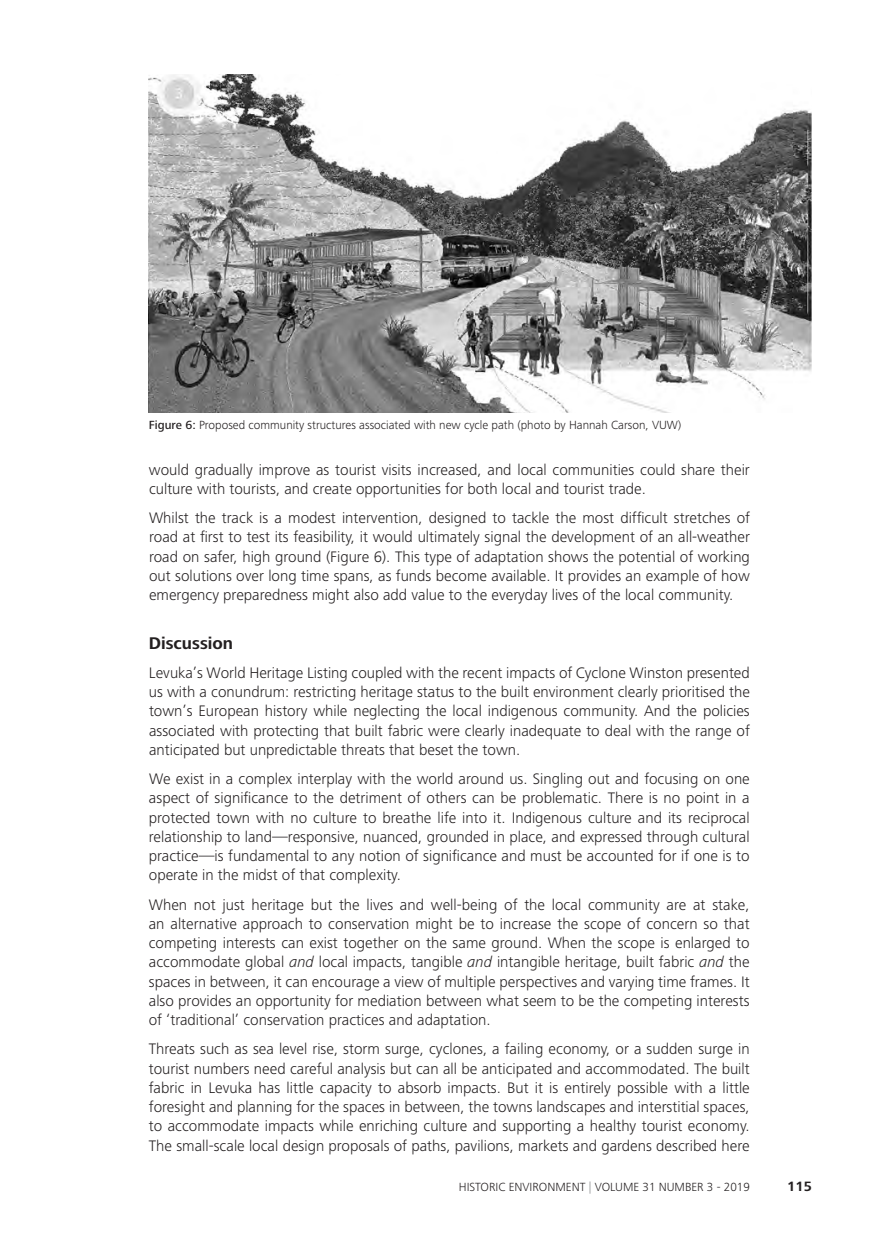
<style>
.page{position:relative;width:874px;height:1241px;background:#fff}
.page>*{position:absolute;margin:0;border:0;box-sizing:border-box;transform-origin:0 0}
.t1{font:700 17.5px "Frutiger Next LT";color:#231f20}
.t2{font:300 15.75px/19.2px "Frutiger Next LT";color:#231f20;text-align:justify}
.t3{font:700 14px "Frutiger Next LT";color:#231f20}
.t4{font:300 12.25px "Frutiger Next LT";color:#231f20}
.s1{font-weight:500}
.s2{font-style:italic}
.s3{color:#949698}
</style>
<div class="page">
<img style="left:149px;top:74px;width:662px;height:338px">
<p class="t4" style="left:149px;top:418px;width:533px"><span class="s1">Figure 6:</span> Proposed community structures associated with new cycle path (photo by Hannah Carson, VUW)</p>
<p class="t2" style="left:149px;top:460px;width:602px">would gradually improve as tourist visits increased, and local communities could share their culture with tourists, and create opportunities for both local and tourist trade.</p>
<p class="t2" style="left:149px;top:508px;width:602px">Whilst the track is a modest intervention, designed to tackle the most difficult stretches of road at first to test its feasibility, it would ultimately signal the development of an all-weather road on safer, high ground (Figure 6). This type of adaptation shows the potential of working out solutions over long time spans, as funds become available. It provides an example of how emergency preparedness might also add value to the everyday lives of the local community.</p>
<p class="t1" style="left:149px;top:633px;width:85px">Discussion</p>
<p class="t2" style="left:149px;top:663px;width:602px">Levuka’s World Heritage Listing coupled with the recent impacts of Cyclone Winston presented us with a conundrum: restricting heritage status to the built environment clearly prioritised the town’s European history while neglecting the local indigenous community. And the policies associated with protecting that built fabric were clearly inadequate to deal with the range of anticipated but unpredictable threats that beset the town.</p>
<p class="t2" style="left:149px;top:769px;width:602px">We exist in a complex interplay with the world around us. Singling out and focusing on one aspect of significance to the detriment of others can be problematic. There is no point in a protected town with no culture to breathe life into it. Indigenous culture and its reciprocal relationship to land—responsive, nuanced, grounded in place, and expressed through cultural practice—is fundamental to any notion of significance and must be accounted for if one is to operate in the midst of that complexity.</p>
<p class="t2" style="left:149px;top:894px;width:602px">When not just heritage but the lives and well-being of the local community are at stake, an alternative approach to conservation might be to increase the scope of concern so that competing interests can exist together on the same ground. When the scope is enlarged to accommodate global <span class="s2">and</span> local impacts, tangible <span class="s2">and</span> intangible heritage, built fabric <span class="s2">and</span> the spaces in between, it can encourage a view of multiple perspectives and varying time frames. It also provides an opportunity for mediation between what seem to be the competing interests of ‘traditional’ conservation practices and adaptation.</p>
<p class="t2" style="left:149px;top:1039px;width:602px">Threats such as sea level rise, storm surge, cyclones, a failing economy, or a sudden surge in tourist numbers need careful analysis but can all be anticipated and accommodated. The built fabric in Levuka has little capacity to absorb impacts. But it is entirely possible with a little foresight and planning for the spaces in between, the towns landscapes and interstitial spaces, to accommodate impacts while enriching culture and supporting a healthy tourist economy.<br>The small-scale local design proposals of paths, pavilions, markets and gardens described here</p>
<p class="t4" style="left:458px;top:1180px;width:292px">HISTORIC ENVIRONMENT <span class="s3">|</span> VOLUME 31 NUMBER 3 - 2019</p>
<p class="t3" style="left:786px;top:1178px;width:26px">115</p>
</div>
